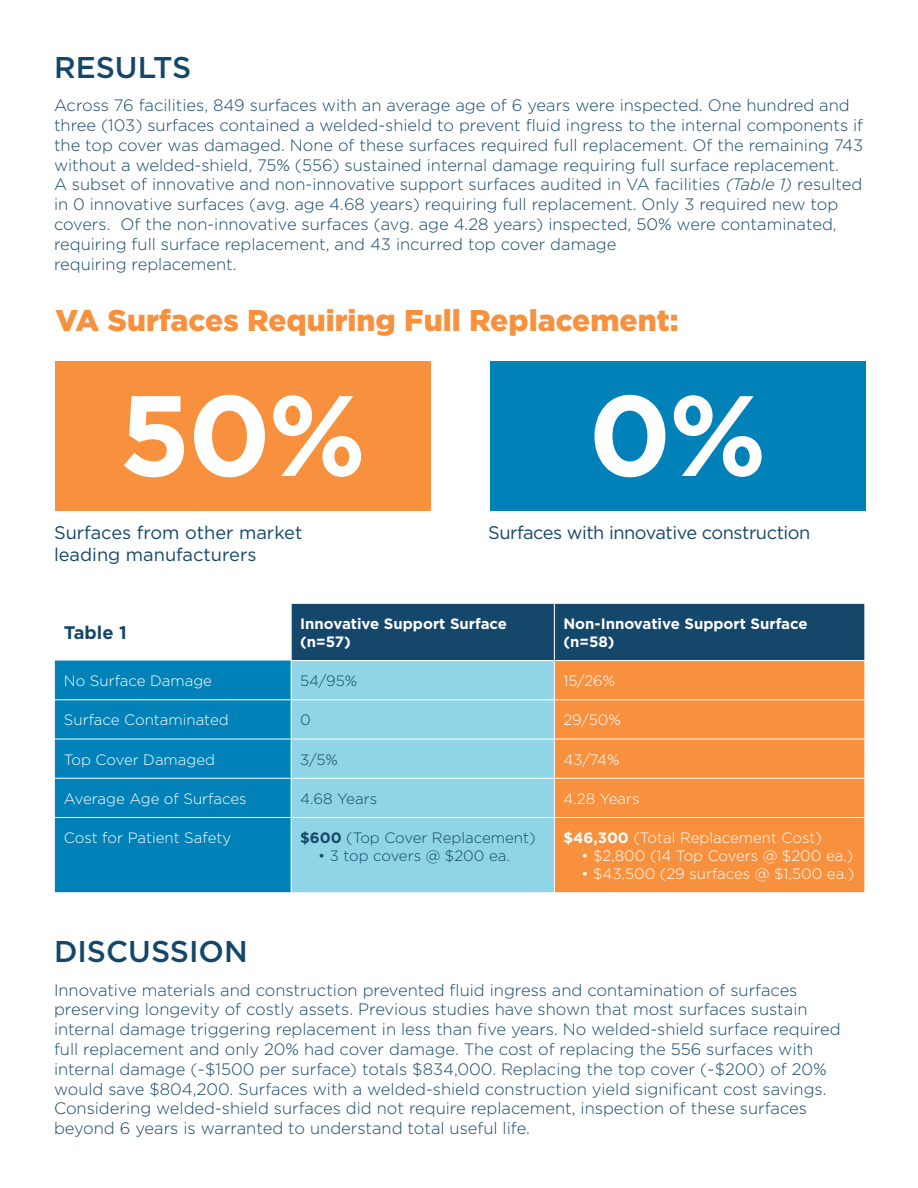
<style>
.page{position:relative;width:918px;height:1188px;background:#fff}
.page>*{position:absolute;margin:0;border:0;box-sizing:border-box;transform-origin:0 0}
.t1{font:700 114px "Gotham";color:#fff}
.t2{font:900 30px "Gotham";color:#f7913e}
.t3{font:500 30px "Gotham";color:#15476b}
.t4{font:18.3px/21.9px "Gotham";letter-spacing:-.015em;color:#15476b}
.t5{font:700 18.3px "Gotham";color:#15476b}
.t6{font:300 16.5px/19.8px "Gotham";color:#15476b}
.t7{font:300 15px "Gotham";color:#fff}
.t8{font:700 15px/18px "Gotham";color:#fff}
.t9{font:300 15px "Gotham";color:#15476b}
.s1{font-style:italic}
.s2{font-weight:700}
</style>
<div class="page">
<div style="left:55px;top:361px;width:375px;height:149px;background:#f7913e"></div>
<div style="left:490px;top:361px;width:375px;height:149px;background:#0082b8"></div>
<div style="left:292px;top:604px;width:572px;height:56px;background:#15476b"></div>
<div style="left:55px;top:661px;width:236px;height:231px;background:#0082b8"></div>
<div style="left:292px;top:661px;width:262px;height:231px;background:#90d5e5"></div>
<div style="left:555px;top:661px;width:310px;height:231px;background:#f7913e"></div>
<hr style="left:55px;top:699px;width:236px;height:1px;background:#fff">
<hr style="left:55px;top:739px;width:236px;height:1px;background:#fff">
<hr style="left:55px;top:778px;width:236px;height:1px;background:#fff">
<hr style="left:55px;top:817px;width:236px;height:1px;background:#fff">
<hr style="left:291px;top:699px;width:263px;height:1px;background:#fff">
<hr style="left:291px;top:739px;width:263px;height:1px;background:#fff">
<hr style="left:291px;top:778px;width:263px;height:1px;background:#fff">
<hr style="left:291px;top:817px;width:263px;height:1px;background:#fff">
<hr style="left:554px;top:699px;width:311px;height:1px;background:#fff">
<hr style="left:554px;top:739px;width:311px;height:1px;background:#fff">
<hr style="left:554px;top:778px;width:311px;height:1px;background:#fff">
<hr style="left:554px;top:817px;width:311px;height:1px;background:#fff">
<hr style="left:554px;top:604px;width:1px;height:56px;background:#fff">
<h2 class="t3" style="left:54px;top:48px;width:139px">RESULTS</h2>
<p class="t6" style="left:54px;top:95px;width:811px">Across 76 facilities, 849 surfaces with an average age of 6 years were inspected. One hundred and three (103) surfaces contained a welded-shield to prevent fluid ingress to the internal components if the top cover was damaged. None of these surfaces required full replacement. Of the remaining 743 without a welded-shield, 75% (556) sustained internal damage requiring full surface replacement.<br>A subset of innovative and non-innovative support surfaces audited in VA facilities <span class="s1">(Table 1)</span> resulted in 0 innovative surfaces (avg. age 4.68 years) requiring full replacement. Only 3 required new top covers. Of the non-innovative surfaces (avg. age 4.28 years) inspected, 50% were contaminated, requiring full surface replacement, and 43 incurred top cover damage<br>requiring replacement.</p>
<h2 class="t2" style="left:56px;top:299px;width:624px">VA Surfaces Requiring Full Replacement:</h2>
<h1 class="t1" style="left:119px;top:360px;width:249px">50%</h1>
<h1 class="t1" style="left:588px;top:360px;width:180px">0%</h1>
<p class="t4" style="left:54px;top:521px;width:250px">Surfaces from other market leading manufacturers</p>
<p class="t4" style="left:488px;top:521px;width:324px">Surfaces with innovative construction</p>
<p class="t5" style="left:64px;top:621px;width:64px">Table 1</p>
<p class="t8" style="left:300px;top:615px;width:208px">Innovative Support Surface (n=57)</p>
<p class="t8" style="left:563px;top:615px;width:246px">Non-Innovative Support Surface (n=58)</p>
<p class="t7" style="left:64px;top:671px;width:150px">No Surface Damage</p>
<p class="t9" style="left:300px;top:671px;width:58px">54/95%</p>
<p class="t7" style="left:563px;top:671px;width:53px">15/26%</p>
<p class="t7" style="left:64px;top:711px;width:166px">Surface Contaminated</p>
<p class="t9" style="left:300px;top:711px;width:12px">0</p>
<p class="t7" style="left:563px;top:711px;width:59px">29/50%</p>
<p class="t7" style="left:64px;top:750px;width:153px">Top Cover Damaged</p>
<p class="t9" style="left:300px;top:750px;width:39px">3/5%</p>
<p class="t7" style="left:563px;top:750px;width:58px">43/74%</p>
<p class="t7" style="left:64px;top:789px;width:184px">Average Age of Surfaces</p>
<p class="t9" style="left:300px;top:789px;width:78px">4.68 Years</p>
<p class="t7" style="left:563px;top:789px;width:78px">4.28 Years</p>
<p class="t7" style="left:64px;top:828px;width:169px">Cost for Patient Safety</p>
<p class="t9" style="left:300px;top:828px;width:237px"><span class="s2">$600</span> (Top Cover Replacement)</p>
<p class="t9" style="left:318px;top:846px;width:193px">• 3 top covers @ $200 ea.</p>
<p class="t7" style="left:563px;top:828px;width:260px"><span class="s2">$46,300</span> (Total Replacement Cost)</p>
<p class="t7" style="left:581px;top:846px;width:273px">• $2,800 (14 Top Covers @ $200 ea.)</p>
<p class="t7" style="left:581px;top:864px;width:274px">• $43,500 (29 surfaces @ $1,500 ea.)</p>
<h2 class="t3" style="left:54px;top:932px;width:195px">DISCUSSION</h2>
<p class="t6" style="left:54px;top:979px;width:788px">Innovative materials and construction prevented fluid ingress and contamination of surfaces preserving longevity of costly assets. Previous studies have shown that most surfaces sustain internal damage triggering replacement in less than five years. No welded-shield surface required full replacement and only 20% had cover damage. The cost of replacing the 556 surfaces with internal damage (~$1500 per surface) totals $834,000. Replacing the top cover (~$200) of 20% would save $804,200. Surfaces with a welded-shield construction yield significant cost savings.<br>Considering welded-shield surfaces did not require replacement, inspection of these surfaces beyond 6 years is warranted to understand total useful life.</p>
</div>
